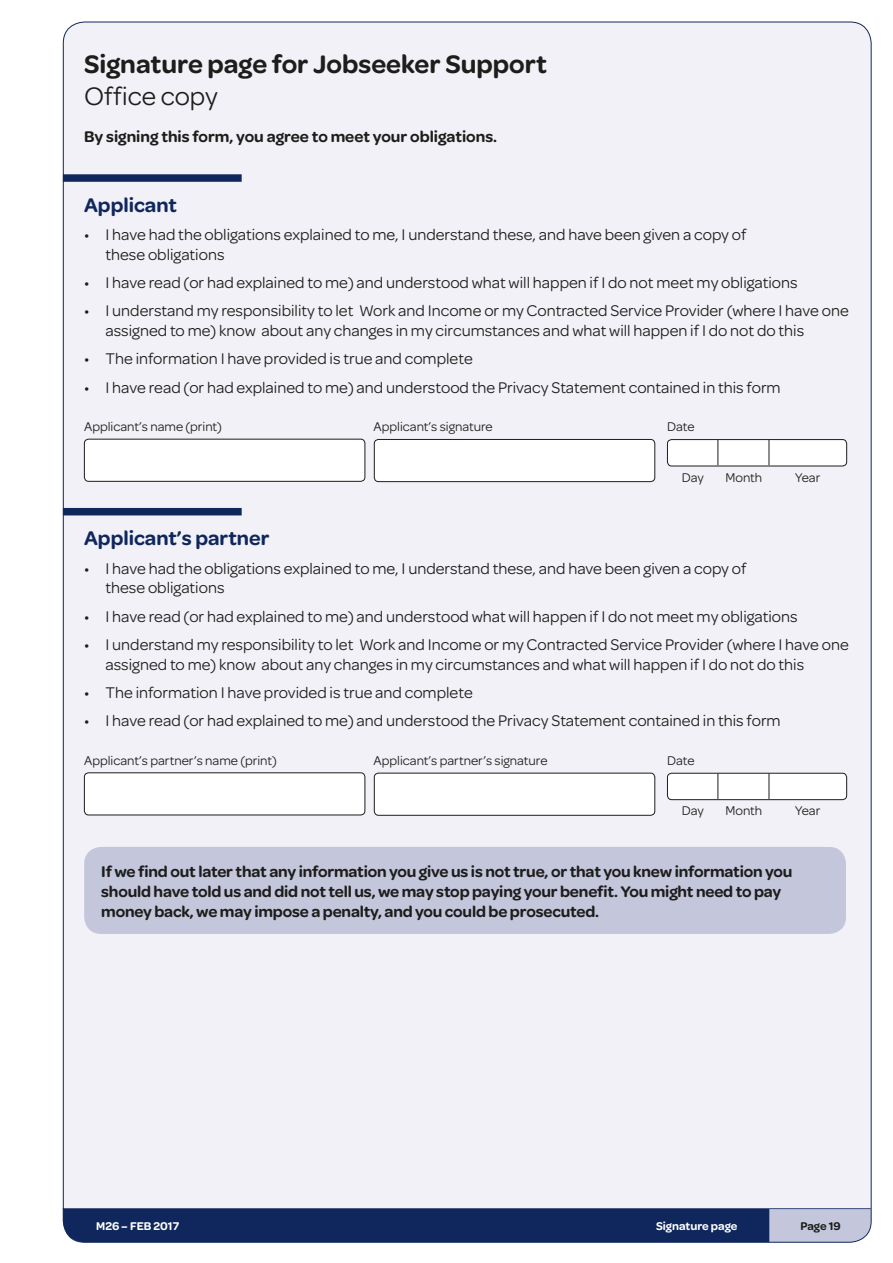
<style>
.page{position:relative;width:893px;height:1263px;background:#fff}
.page>*{position:absolute;margin:0;border:0;box-sizing:border-box;transform-origin:0 0}
.t1{font:600 27px "Omnes";color:#1d1d1b}
.t2{font:27px "Omnes";color:#1d1d1b}
.t3{font:600 21px "Omnes";color:#10275d}
.t4{font:16.5px/19.8px "Omnes";color:#1d1d1b}
.t5{font:600 16.5px/19.8px "Omnes";letter-spacing:-.01em;color:#1d1d1b}
.t6{font:13.5px "Omnes";color:#1d1d1b}
.t7{font:600 12px "Omnes";color:#fff}
.t8{font:600 12px "Omnes";color:#1d1d1b}
</style>
<div class="page">
<svg style="left:769px;top:1209px;width:101px;height:33px;background:#c1c3da"></svg>
<div style="left:63px;top:1209px;width:706px;height:33px;background:#10275d"></div>
<hr style="left:63px;top:1208px;width:807px;height:1px;background:#10275d">
<div style="left:63px;top:22px;width:807px;height:1186px;background:#f1f1f7"></div>
<div style="left:63px;top:174px;width:178px;height:8px;background:#10275d"></div>
<div style="left:63px;top:508px;width:178px;height:7px;background:#10275d"></div>
<div style="left:667px;top:439px;width:179px;height:27px;background:#fff;border-radius:4px"></div>
<svg style="left:717px;top:441px;width:1px;height:23px"></svg>
<svg style="left:768px;top:441px;width:1px;height:23px"></svg>
<div style="left:667px;top:439px;width:179px;height:27px;border:1px solid #1d1d1b;border-radius:4px"></div>
<div style="left:667px;top:773px;width:179px;height:26px;background:#fff;border-radius:4px"></div>
<svg style="left:717px;top:775px;width:1px;height:22px"></svg>
<svg style="left:768px;top:775px;width:1px;height:22px"></svg>
<div style="left:667px;top:773px;width:179px;height:26px;border:1px solid #1d1d1b;border-radius:4px"></div>
<div style="left:84px;top:846px;width:761px;height:87px;background:#c4c6dc;border-radius:17px"></div>
<div style="left:84px;top:439px;width:281px;height:42px;background:#fff;border-radius:4px"></div>
<div style="left:84px;top:439px;width:281px;height:42px;border:1px solid #1d1d1b;border-radius:4px"></div>
<div style="left:374px;top:439px;width:280px;height:42px;background:#fff;border-radius:4px"></div>
<div style="left:374px;top:439px;width:280px;height:43px;border:1px solid #1d1d1b;border-radius:4px"></div>
<div style="left:84px;top:772px;width:281px;height:43px;background:#fff;border-radius:4px"></div>
<div style="left:84px;top:772px;width:281px;height:43px;border:1px solid #1d1d1b;border-radius:4px"></div>
<div style="left:374px;top:773px;width:280px;height:42px;background:#fff;border-radius:4px"></div>
<div style="left:374px;top:773px;width:280px;height:42px;border:1px solid #1d1d1b;border-radius:4px"></div>
<h1 class="t1" style="left:84px;top:45px;width:464px">Signature page for Jobseeker Support</h1>
<h1 class="t2" style="left:84px;top:78px;width:135px">Office copy</h1>
<p class="t5" style="left:84px;top:126px;width:414px">By signing this form, you agree to meet your obligations.</p>
<p class="t3" style="left:84px;top:189px;width:94px">Applicant</p>
<p class="t4" style="left:105px;top:223px;width:642px;text-indent:-21px">• I have had the obligations explained to me, I understand these, and have been given a copy of these obligations</p>
<p class="t4" style="left:84px;top:272px;width:714px">• I have read (or had explained to me) and understood what will happen if I do not meet my obligations</p>
<p class="t4" style="left:105px;top:300px;width:744px;text-indent:-21px">• I understand my responsibility to let Work and Income or my Contracted Service Provider (where I have one assigned to me) know about any changes in my circumstances and what will happen if I do not do this</p>
<p class="t4" style="left:84px;top:348px;width:390px">• The information I have provided is true and complete</p>
<p class="t4" style="left:84px;top:376px;width:697px">• I have read (or had explained to me) and understood the Privacy Statement contained in this form</p>
<p class="t6" style="left:84px;top:417px;width:139px">Applicant’s name (print)</p>
<p class="t6" style="left:373px;top:417px;width:121px">Applicant’s signature</p>
<p class="t6" style="left:667px;top:417px;width:29px">Date</p>
<p class="t6" style="left:681px;top:468px;width:24px">Day</p>
<p class="t6" style="left:725px;top:468px;width:38px">Month</p>
<p class="t6" style="left:794px;top:468px;width:27px">Year</p>
<p class="t3" style="left:84px;top:523px;width:187px">Applicant’s partner</p>
<p class="t4" style="left:105px;top:557px;width:642px;text-indent:-21px">• I have had the obligations explained to me, I understand these, and have been given a copy of these obligations</p>
<p class="t4" style="left:84px;top:605px;width:714px">• I have read (or had explained to me) and understood what will happen if I do not meet my obligations</p>
<p class="t4" style="left:105px;top:633px;width:744px;text-indent:-21px">• I understand my responsibility to let Work and Income or my Contracted Service Provider (where I have one assigned to me) know about any changes in my circumstances and what will happen if I do not do this</p>
<p class="t4" style="left:84px;top:681px;width:390px">• The information I have provided is true and complete</p>
<p class="t4" style="left:84px;top:710px;width:697px">• I have read (or had explained to me) and understood the Privacy Statement contained in this form</p>
<p class="t6" style="left:84px;top:751px;width:194px">Applicant’s partner’s name (print)</p>
<p class="t6" style="left:373px;top:751px;width:175px">Applicant’s partner’s signature</p>
<p class="t6" style="left:667px;top:751px;width:29px">Date</p>
<p class="t6" style="left:681px;top:801px;width:24px">Day</p>
<p class="t6" style="left:725px;top:801px;width:38px">Month</p>
<p class="t6" style="left:794px;top:801px;width:27px">Year</p>
<p class="t5" style="left:101px;top:860px;width:692px">If we find out later that any information you give us is not true, or that you knew information you should have told us and did not tell us, we may stop paying your benefit. You might need to pay money back, we may impose a penalty, and you could be prosecuted.</p>
<p class="t7" style="left:96px;top:1216px;width:84px">M26 – FEB 2017</p>
<p class="t7" style="left:655px;top:1216px;width:83px">Signature page</p>
<p class="t8" style="left:800px;top:1216px;width:42px">Page 19</p>
</div>
